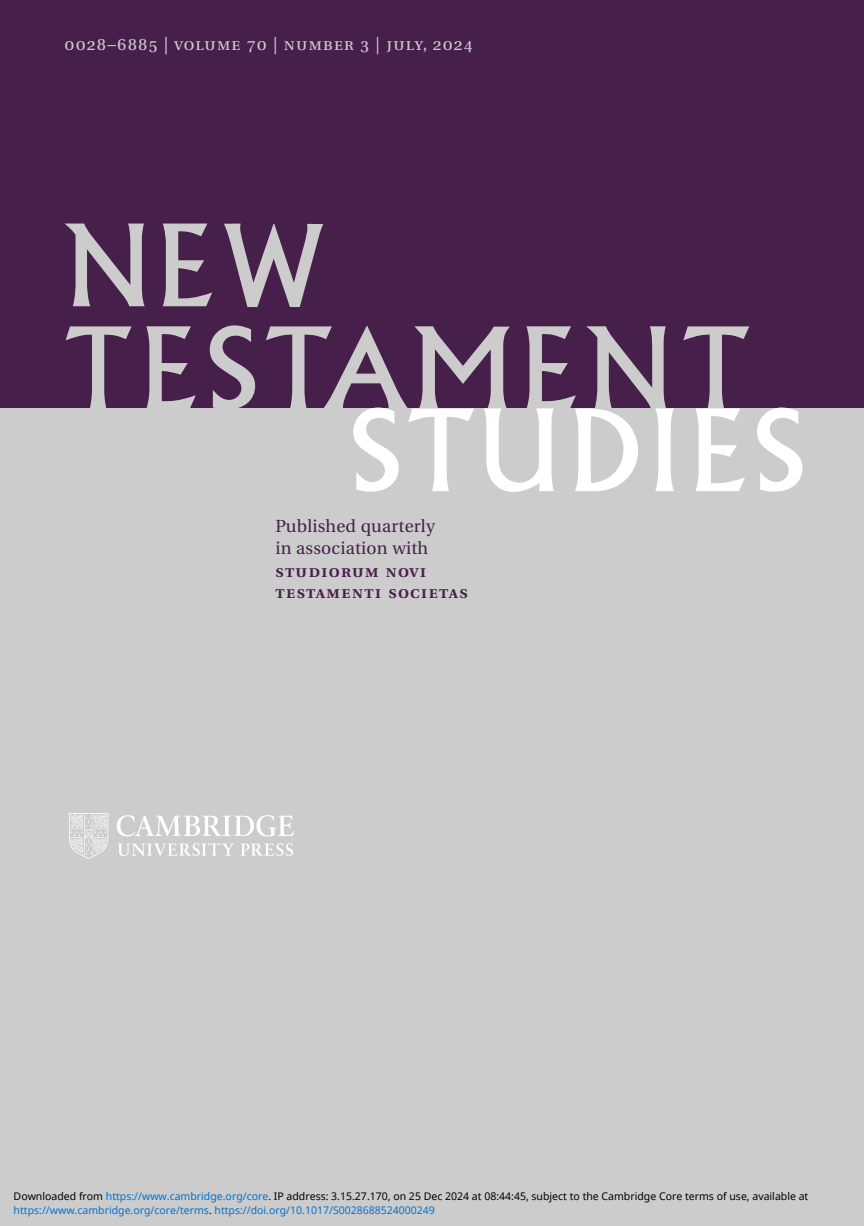
<style>
.page{position:relative;width:864px;height:1226px;background:#fff}
.page>*{position:absolute;margin:0;border:0;box-sizing:border-box;transform-origin:0 0}
.t1{font:110.25px/102.7px "Albertus";letter-spacing:.075em;color:#ccc}
.t2{font:110.25px "Albertus";letter-spacing:.075em;color:#fff}
.t3{font:17.5px/22.6px "Utopia";letter-spacing:.01em;color:#471f4b}
.t4{font:17.5px "Utopia Regular SC";letter-spacing:.07em;color:#ccc}
.t5{font:17.5px "Utopia Semibold SC";letter-spacing:.085em;color:#471f4b}
.t6{font:10.5px "Noto Sans";color:#000}
.t7{font:10.5px "Noto Sans";color:#0172cf}
.s1{font-family:"Utopia Semibold SC"}
.s2{color:#0172cf}
.s3{color:#000}
</style>
<div class="page">
<div style="left:0;top:0;width:863px;height:408px;background:#471f4b"></div>
<div style="left:0;top:408px;width:863px;height:817px;background:#ccc"></div>
<img style="left:70px;top:813px;width:223px;height:45px">
<p class="t4" style="left:65px;top:37px;width:409px">0028–6885 | volume 70 | number 3 | july, 2024</p>
<p class="t1" style="left:63px;top:222px;width:688px">NEW<br>TESTAMENT</p>
<p class="t2" style="left:350px;top:408px;width:454px">STUDIES</p>
<p class="t3" style="left:275px;top:516px;width:161px">Published quarterly in association with <span class="s1">studiorum novi</span></p>
<p class="t5" style="left:275px;top:585px;width:194px">testamenti societas</p>
<p class="t6" style="left:14px;top:1188px;width:796px">Downloaded from <span class="s2">https://www.cambridge.org/core</span>. IP address: 3.15.27.170, on 25 Dec 2024 at 08:44:45, subject to the Cambridge Core terms of use, available at</p>
<p class="t7" style="left:14px;top:1202px;width:422px">https://www.cambridge.org/core/terms<span class="s3">.</span> https://doi.org/10.1017/S0028688524000249</p>
</div>
